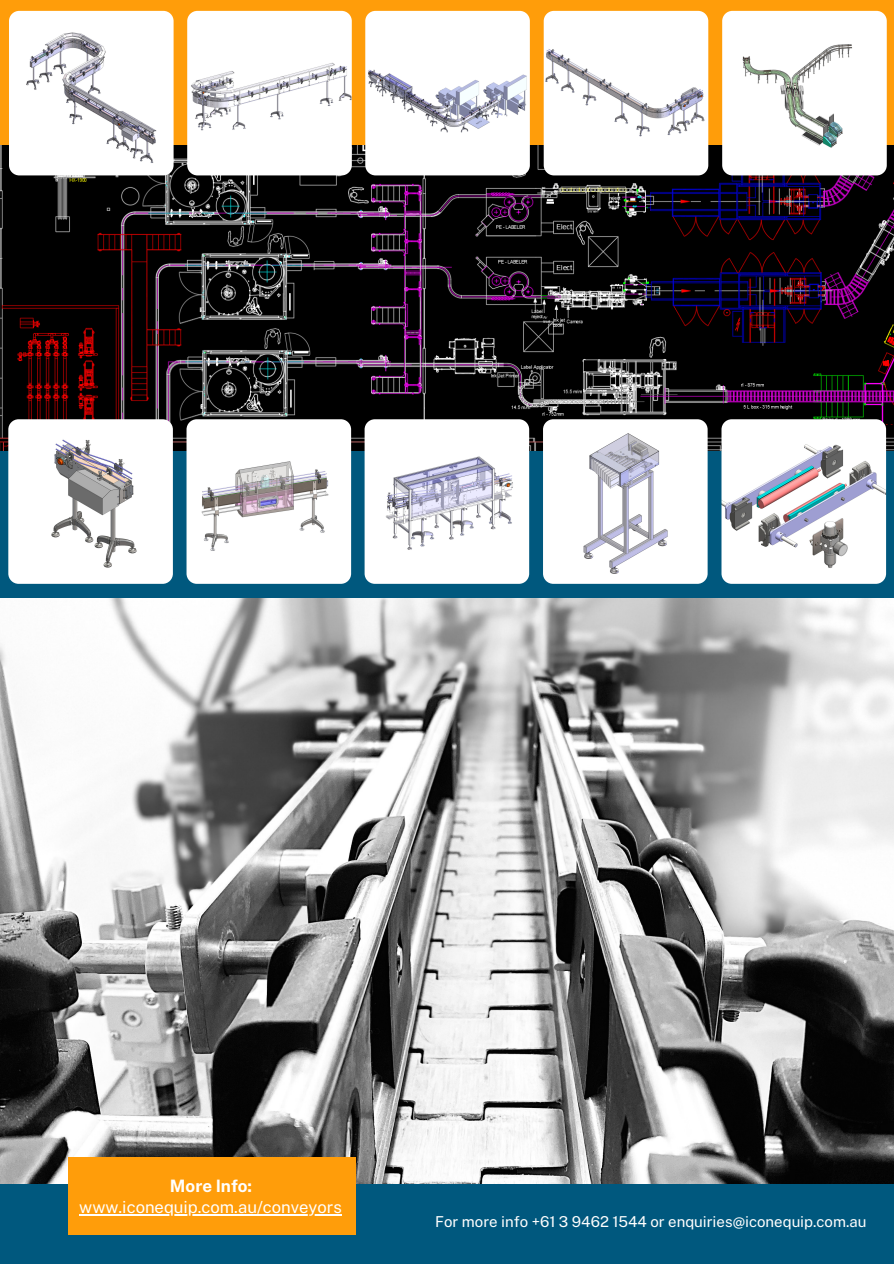
<style>
.page{position:relative;width:894px;height:1264px;background:#fff}
.page>*{position:absolute;margin:0;border:0;box-sizing:border-box;transform-origin:0 0}
.t1{font:700 17.1px "Public Sans";color:#fff}
.t2{font:16.65px "Public Sans";color:#fff}
.t3{font:15px "Public Sans";color:#fff}
</style>
<div class="page">
<img style="left:0;top:144px;width:893px;height:307px">
<div style="left:0;top:451px;width:893px;height:812px;background:#00587e"></div>
<div style="left:0;top:0;width:893px;height:144px;background:#ff9d0a"></div>
<img style="left:0;top:599px;width:893px;height:584px">
<div style="left:69px;top:1156px;width:287px;height:78px;background:#ff9d0a"></div>
<img style="left:9px;top:11px;width:164px;height:164px;border-radius:10px">
<img style="left:187px;top:11px;width:164px;height:164px;border-radius:10px">
<img style="left:365px;top:11px;width:164px;height:164px;border-radius:10px">
<img style="left:543px;top:11px;width:165px;height:164px;border-radius:10px">
<img style="left:722px;top:11px;width:164px;height:164px;border-radius:10px">
<img style="left:8px;top:419px;width:165px;height:165px;border-radius:10px">
<img style="left:186px;top:419px;width:165px;height:165px;border-radius:10px">
<img style="left:364px;top:419px;width:165px;height:165px;border-radius:10px">
<img style="left:543px;top:419px;width:164px;height:165px;border-radius:10px">
<img style="left:721px;top:419px;width:164px;height:165px;border-radius:10px">
<hr style="left:79px;top:1214px;width:263px;height:1px;background:#fff">
<p class="t1" style="left:170px;top:1175px;width:84px">More Info:</p>
<p class="t2" style="left:79px;top:1197px;width:264px">www.iconequip.com.au/conveyors</p>
<p class="t3" style="left:435px;top:1212px;width:432px">For more info +61 3 9462 1544 or enquiries@iconequip.com.au</p>
</div>
